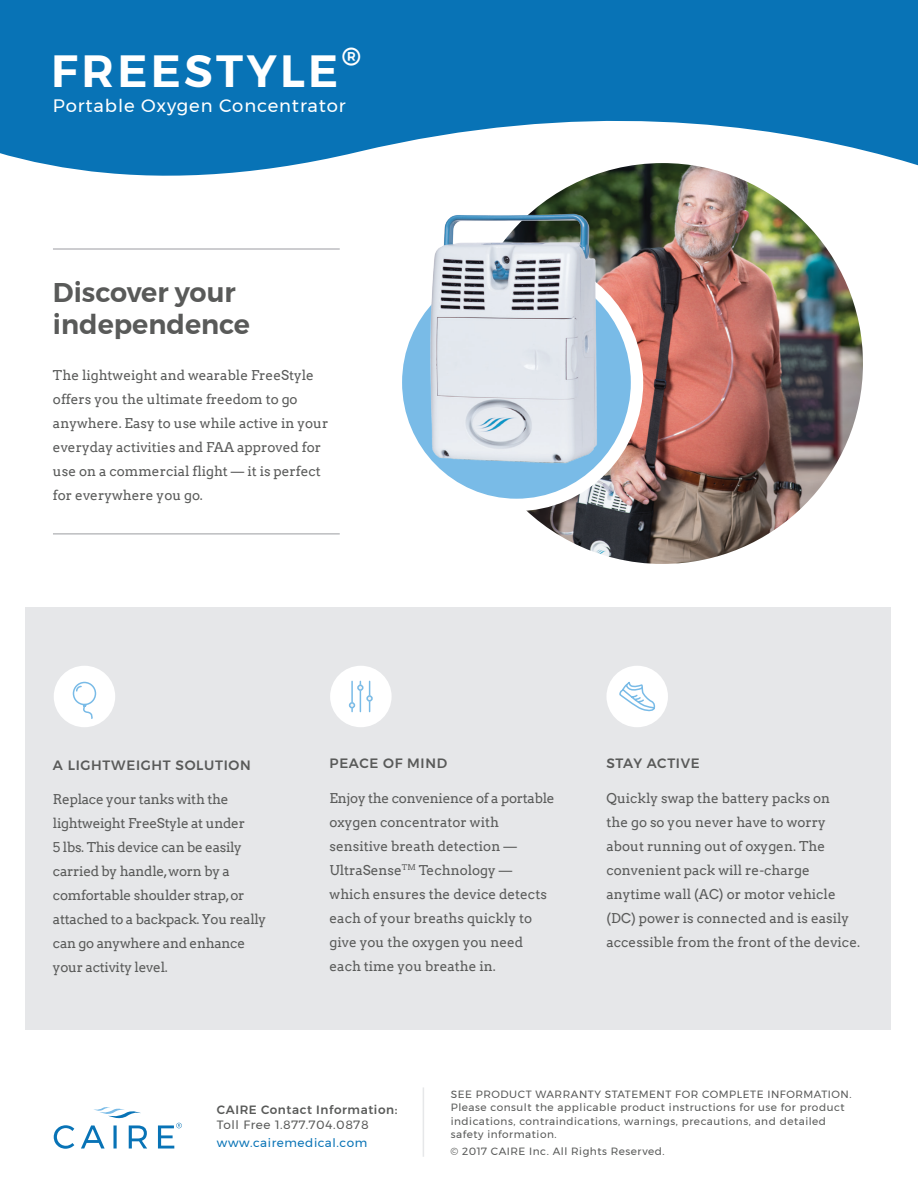
<style>
.page{position:relative;width:918px;height:1188px;background:#fff}
.page>*{position:absolute;margin:0;border:0;box-sizing:border-box;transform-origin:0 0}
.t1{font:600 45px "Montserrat";letter-spacing:.075em;color:#fff}
.t2{font:600 27px/32.4px "Montserrat";color:#595a59}
.t3{font:600 26.25px "Montserrat";color:#fff}
.t4{font:18px "Montserrat";letter-spacing:.05em;color:#fff}
.body_copy{font:13.5px/24px "Arvo";color:#595a59}
.body_copy-2{font:13.5px/24px "Arvo";letter-spacing:-.02em;color:#595a59}
.body_copy-3{font:500 13.5px "Montserrat";letter-spacing:.05em;color:#595a59}
.t5{font:500 12px/15px "Montserrat";letter-spacing:.05em;color:#595a59}
.t6{font:12px "Montserrat";letter-spacing:.05em;color:#0873b6}
.t7{font:10.5px/13.5px "Montserrat";letter-spacing:.05em;color:#595a59}
.s1{font-weight:400}
</style>
<div class="page">
<img style="left:527px;top:180px;width:336px;height:384px">
<div style="left:26px;top:607px;width:865px;height:422px;background:#e6e7e9"></div>
<svg style="left:0;top:0;width:918px;height:180px;fill:#0873b6"></svg>
<div style="left:54px;top:666px;width:61px;height:61px;background:#fff;border-radius:50%"></div>
<div style="left:330px;top:666px;width:62px;height:61px;background:#fff;border-radius:50%"></div>
<hr style="left:351px;top:681px;width:2px;height:31px;background:#79bbe7">
<hr style="left:360px;top:681px;width:1px;height:31px;background:#79bbe7">
<hr style="left:369px;top:681px;width:1px;height:31px;background:#79bbe7">
<svg style="left:349px;top:685px;width:24px;height:23px"></svg>
<div style="left:366px;top:695px;width:7px;height:7px;border:2px solid #79bbe7;border-radius:50%"></div>
<div style="left:606px;top:666px;width:62px;height:61px;background:#fff;border-radius:50%"></div>
<svg style="left:396px;top:260px;width:241px;height:245px;fill:#79bbe7"></svg>
<div style="left:390px;top:254px;width:253px;height:257px;border:12px solid #fff;border-radius:50%"></div>
<img style="left:426px;top:209px;width:174px;height:255px">
<svg style="left:620px;top:683px;width:37px;height:44px"></svg>
<svg style="left:72px;top:681px;width:25px;height:38px"></svg>
<hr style="left:53px;top:533px;width:287px;height:2px;background:#bcbdc0">
<hr style="left:53px;top:248px;width:287px;height:2px;background:#bcbdc0">
<svg style="left:54px;top:1125px;width:20px;height:24px"></svg>
<svg style="left:81px;top:1107px;width:66px;height:42px"></svg>
<svg style="left:158px;top:1123px;width:24px;height:26px"></svg>
<hr style="left:423px;top:1087px;width:1px;height:70px;background:#e6e7e9">
<p class="t1" style="left:51px;top:35px;width:289px">FREESTYLE</p>
<p class="t3" style="left:342px;top:36px;width:21px">®</p>
<p class="t4" style="left:53px;top:92px;width:294px">Portable Oxygen Concentrator</p>
<p class="t2" style="left:53px;top:276px;width:199px">Discover your independence</p>
<p class="body_copy" style="left:53px;top:363px;width:277px">The lightweight and wearable FreeStyle offers you the ultimate freedom to go anywhere. Easy to use while active in your everyday activities and FAA approved for use on a commercial flight — it is perfect for everywhere you go.</p>
<p class="body_copy-3" style="left:53px;top:754px;width:199px">A LIGHTWEIGHT SOLUTION</p>
<p class="body_copy-2" style="left:53px;top:787px;width:215px">Replace your tanks with the lightweight FreeStyle at under<br>5 lbs. This device can be easily carried by handle, worn by a comfortable shoulder strap, or attached to a backpack. You really can go anywhere and enhance your activity level.</p>
<p class="body_copy-3" style="left:330px;top:753px;width:119px">PEACE OF MIND</p>
<p class="body_copy-2" style="left:330px;top:786px;width:227px">Enjoy the convenience of a portable oxygen concentrator with</p>
<p class="body_copy" style="left:330px;top:834px;width:189px">sensitive breath detection —<br>UltraSense<sup>TM</sup> Technology —</p>
<p class="body_copy" style="left:330px;top:882px;width:219px">which ensures the device detects</p>
<p class="body_copy" style="left:330px;top:906px;width:204px">each of your breaths quickly to</p>
<p class="body_copy" style="left:330px;top:930px;width:195px">give you the oxygen you need</p>
<p class="body_copy" style="left:330px;top:954px;width:168px">each time you breathe in.</p>
<p class="body_copy-3" style="left:606px;top:753px;width:95px">STAY ACTIVE</p>
<p class="body_copy" style="left:606px;top:786px;width:231px">Quickly swap the battery packs on the go so you never have to worry about running out of oxygen. The convenient pack will re-charge anytime wall (AC) or motor vehicle</p>
<p class="body_copy" style="left:606px;top:906px;width:255px">(DC) power is connected and is easily accessible from the front of the device.</p>
<p class="t5" style="left:217px;top:1102px;width:182px">CAIRE Contact Information:<br><span class="s1">Toll Free 1.877.704.0878</span></p>
<p class="t6" style="left:217px;top:1133px;width:152px">www.cairemedical.com</p>
<p class="t7" style="left:451px;top:1087px;width:402px">SEE PRODUCT WARRANTY STATEMENT FOR COMPLETE INFORMATION.<br>Please consult the applicable product instructions for use for product indications, contraindications, warnings, precautions, and detailed</p>
<p class="t7" style="left:451px;top:1128px;width:107px">safety information.</p>
<p class="t7" style="left:450px;top:1144px;width:216px">© 2017 CAIRE Inc. All Rights Reserved.</p>
</div>
